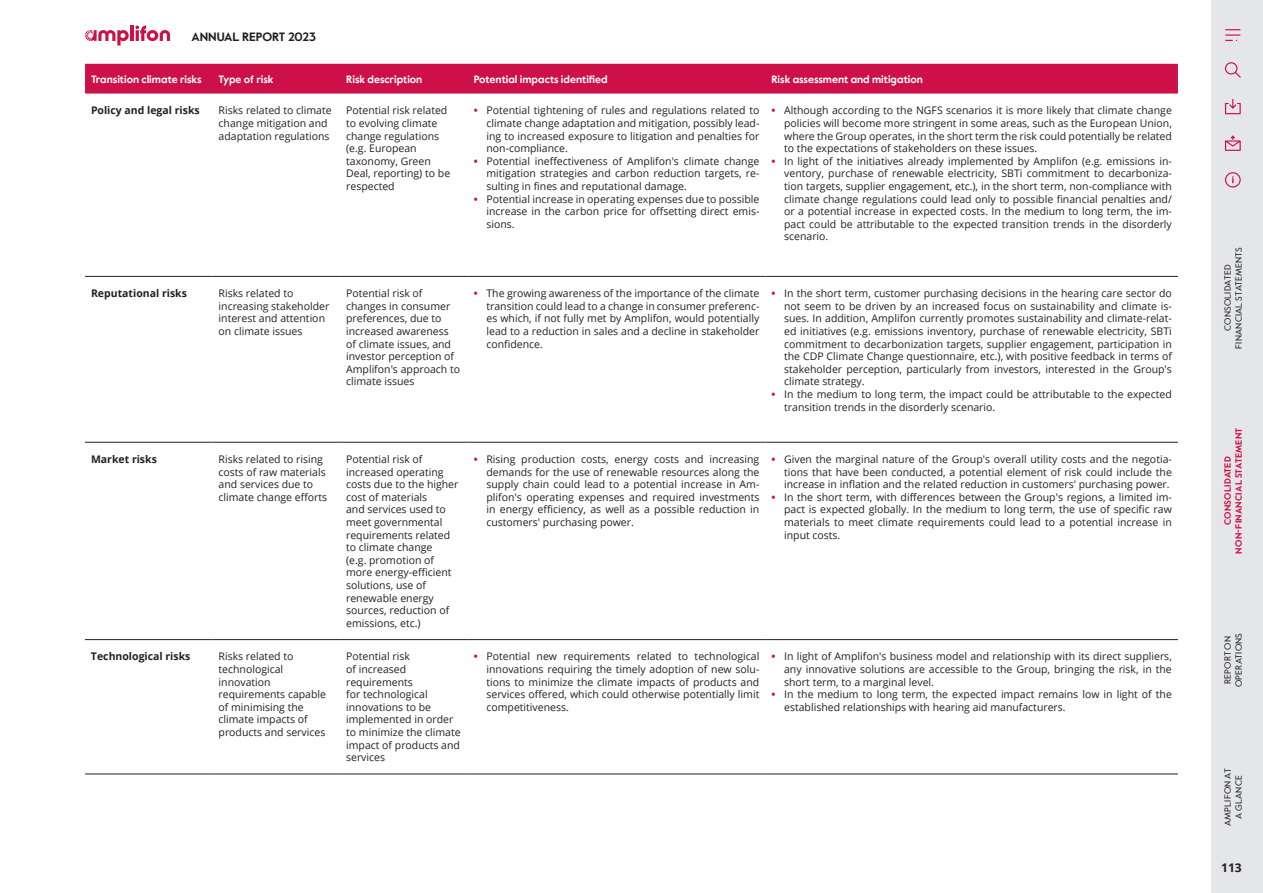
<style>
.page{position:relative;width:1263px;height:893px;background:#fff}
.page>*{position:absolute;margin:0;border:0;box-sizing:border-box;transform-origin:0 0}
.t1{font:700 12px "Value Sans Pro";color:#231f20}
.t2{font:700 12px "Open Sans";color:#231f20}
.t3{font:10.5px/12.6px "Open Sans";color:#231f20;text-align:justify}
.t4{font:700 10.5px "Value Sans Pro";color:#fff}
.t5{font:700 10.5px "Open Sans";color:#231f20}
.t6{font:9px/10.8px "Value Sans Pro";letter-spacing:.025em;color:#231f20;text-align:center}
.t7{font:700 9px/10.8px "Value Sans Pro";letter-spacing:.02em;color:#cd1048;text-align:center}
.s1{font-weight:700;color:#cd1048}
</style>
<div class="page">
<div style="left:85px;top:64px;width:1093px;height:30px;background:#cd1048"></div>
<hr style="left:85px;top:276px;width:128px;height:1px;background:#231f20">
<hr style="left:213px;top:276px;width:127px;height:1px;background:#231f20">
<hr style="left:340px;top:276px;width:128px;height:1px;background:#231f20">
<hr style="left:468px;top:276px;width:297px;height:1px;background:#231f20">
<hr style="left:765px;top:276px;width:413px;height:1px;background:#231f20">
<hr style="left:85px;top:442px;width:128px;height:1px;background:#231f20">
<hr style="left:213px;top:442px;width:127px;height:1px;background:#231f20">
<hr style="left:340px;top:442px;width:128px;height:1px;background:#231f20">
<hr style="left:468px;top:442px;width:297px;height:1px;background:#231f20">
<hr style="left:765px;top:442px;width:413px;height:1px;background:#231f20">
<hr style="left:85px;top:639px;width:128px;height:1px;background:#231f20">
<hr style="left:213px;top:639px;width:127px;height:1px;background:#231f20">
<hr style="left:340px;top:639px;width:128px;height:1px;background:#231f20">
<hr style="left:468px;top:639px;width:297px;height:1px;background:#231f20">
<hr style="left:765px;top:639px;width:413px;height:1px;background:#231f20">
<hr style="left:85px;top:774px;width:128px;height:1px;background:#231f20">
<hr style="left:213px;top:774px;width:127px;height:1px;background:#231f20">
<hr style="left:340px;top:774px;width:128px;height:1px;background:#231f20">
<hr style="left:468px;top:774px;width:297px;height:1px;background:#231f20">
<hr style="left:765px;top:774px;width:413px;height:1px;background:#231f20">
<div style="left:1212px;top:0;width:51px;height:893px;background:#e5e6e9"></div>
<hr style="left:130px;top:26px;width:4px;height:15px;background:#cd1048">
<svg style="left:135px;top:26px;width:35px;height:15px"></svg>
<svg style="left:85px;top:30px;width:44px;height:16px"></svg>
<svg style="left:1225px;top:99px;width:16px;height:15px"></svg>
<svg style="left:1225px;top:62px;width:16px;height:16px"></svg>
<svg style="left:1225px;top:29px;width:15px;height:12px"></svg>
<svg style="left:1225px;top:136px;width:16px;height:15px"></svg>
<svg style="left:1225px;top:172px;width:16px;height:16px"></svg>
<p class="t1" style="left:191px;top:30px;width:126px">ANNUAL REPORT 2023</p>
<p class="t4" style="left:91px;top:73px;width:112px">Transition climate risks</p>
<p class="t4" style="left:219px;top:73px;width:56px">Type of risk</p>
<p class="t4" style="left:346px;top:73px;width:78px">Risk description</p>
<p class="t4" style="left:474px;top:73px;width:136px">Potential impacts identified</p>
<p class="t4" style="left:771px;top:73px;width:153px">Risk assessment and mitigation</p>
<p class="t5" style="left:91px;top:103px;width:110px">Policy and legal risks</p>
<p class="t3" style="left:219px;top:104px;width:115px;text-align:left">Risks related to climate change mitigation and adaptation regulations</p>
<p class="t3" style="left:346px;top:104px;width:106px;text-align:left">Potential risk related to evolving climate change regulations (e.g. European taxonomy, Green<br>Deal, reporting) to be respected</p>
<p class="t3" style="left:486px;top:104px;width:274px;text-indent:-13px"><span class="s1">•</span> Potential tightening of rules and regulations related to climate change adaptation and mitigation, possibly lead&shy;ing to increased exposure to litigation and penalties for non-compliance.</p>
<p class="t3" style="left:784px;top:104px;width:389px;text-indent:-13px"><span class="s1">•</span> Although according to the NGFS scenarios it is more likely that climate change policies will become more stringent in some areas, such as the European Union, where the Group operates, in the short term the risk could potentially be related to the expectations of stakeholders on these issues.</p>
<p class="t3" style="left:784px;top:154px;width:389px;text-indent:-13px"><span class="s1">•</span> In light of the initiatives already implemented by Amplifon (e.g. emissions in&shy;ventory, purchase of renewable electricity, SBTi commitment to decarboniza&shy;tion targets, supplier engagement, etc.), in the short term, non-compliance with climate change regulations could lead only to possible financial penalties and/ or a potential increase in expected costs. In the medium to long term, the im&shy;pact could be attributable to the expected transition trends in the disorderly scenario.</p>
<p class="t3" style="left:486px;top:154px;width:274px;text-indent:-13px"><span class="s1">•</span> Potential ineffectiveness of Amplifon's climate change mitigation strategies and carbon reduction targets, re&shy;sulting in fines and reputational damage.</p>
<p class="t3" style="left:486px;top:192px;width:274px;text-indent:-13px"><span class="s1">•</span> Potential increase in operating expenses due to possible increase in the carbon price for offsetting direct emis&shy;sions.</p>
<p class="t5" style="left:91px;top:286px;width:97px">Reputational risks</p>
<p class="t3" style="left:219px;top:287px;width:112px;text-align:left">Risks related to increasing stakeholder interest and attention on climate issues</p>
<p class="t3" style="left:346px;top:287px;width:115px;text-align:left">Potential risk of changes in consumer preferences, due to increased awareness of climate issues, and investor perception of<br>Amplifon's approach to climate issues</p>
<p class="t3" style="left:486px;top:287px;width:274px;text-indent:-13px"><span class="s1">•</span> The growing awareness of the importance of the climate transition could lead to a change in consumer preferenc&shy;es which, if not fully met by Amplifon, would potentially lead to a reduction in sales and a decline in stakeholder confidence.</p>
<p class="t3" style="left:784px;top:287px;width:389px;text-indent:-13px"><span class="s1">•</span> In the short term, customer purchasing decisions in the hearing care sector do not seem to be driven by an increased focus on sustainability and climate is&shy;sues. In addition, Amplifon currently promotes sustainability and climate-relat&shy;ed initiatives (e.g. emissions inventory, purchase of renewable electricity, SBTi commitment to decarbonization targets, supplier engagement, participation in the CDP Climate Change questionnaire, etc.), with positive feedback in terms of stakeholder perception, particularly from investors, interested in the Group's climate strategy.</p>
<p class="t3" style="left:784px;top:388px;width:389px;text-indent:-13px"><span class="s1">•</span> In the medium to long term, the impact could be attributable to the expected transition trends in the disorderly scenario.</p>
<p class="t5" style="left:91px;top:452px;width:67px">Market risks</p>
<p class="t3" style="left:219px;top:453px;width:110px;text-align:left">Risks related to rising costs of raw materials and services due to climate change efforts</p>
<p class="t3" style="left:346px;top:453px;width:114px;text-align:left">Potential risk of increased operating costs due to the higher cost of materials<br>and services used to meet governmental requirements related to climate change<br>(e.g. promotion of more energy-efficient solutions, use of renewable energy sources, reduction of emissions, etc.)</p>
<p class="t3" style="left:486px;top:453px;width:274px;text-indent:-13px"><span class="s1">•</span> Rising production costs, energy costs and increasing demands for the use of renewable resources along the supply chain could lead to a potential increase in Am&shy;plifon's operating expenses and required investments in energy efficiency, as well as a possible reduction in customers' purchasing power.</p>
<p class="t3" style="left:784px;top:453px;width:389px;text-indent:-13px"><span class="s1">•</span> Given the marginal nature of the Group's overall utility costs and the negotia&shy;tions that have been conducted, a potential element of risk could include the increase in inflation and the related reduction in customers' purchasing power.</p>
<p class="t3" style="left:784px;top:490px;width:389px;text-indent:-13px"><span class="s1">•</span> In the short term, with differences between the Group's regions, a limited im&shy;pact is expected globally. In the medium to long term, the use of specific raw materials to meet climate requirements could lead to a potential increase in input costs.</p>
<p class="t5" style="left:91px;top:649px;width:101px">Technological risks</p>
<p class="t3" style="left:219px;top:650px;width:109px;text-align:left">Risks related to technological innovation requirements capable of minimising the climate impacts of products and services</p>
<p class="t3" style="left:346px;top:650px;width:116px;text-align:left">Potential risk<br>of increased requirements<br>for technological innovations to be implemented in order to minimize the climate impact of products and services</p>
<p class="t3" style="left:486px;top:650px;width:274px;text-indent:-13px"><span class="s1">•</span> Potential new requirements related to technological innovations requiring the timely adoption of new solu&shy;tions to minimize the climate impacts of products and services offered, which could otherwise potentially limit competitiveness.</p>
<p class="t3" style="left:784px;top:650px;width:389px;text-indent:-13px"><span class="s1">•</span> In light of Amplifon's business model and relationship with its direct suppliers, any innovative solutions are accessible to the Group, bringing the risk, in the short term, to a marginal level.</p>
<p class="t3" style="left:784px;top:688px;width:389px;text-indent:-13px"><span class="s1">•</span> In the medium to long term, the expected impact remains low in light of the established relationships with hearing aid manufacturers.</p>
<p class="t6" style="left:1222px;top:348px;width:103px;rotate:-90deg">CONSOLIDATED<br>FINANCIAL STATEMENTS</p>
<p class="t7" style="left:1223px;top:554px;width:127px;rotate:-90deg">CONSOLIDATED<br>NON-FINANCIAL STATEMENT</p>
<p class="t6" style="left:1222px;top:687px;width:56px;rotate:-90deg">REPORT ON<br>OPERATIONS</p>
<p class="t6" style="left:1222px;top:826px;width:60px;rotate:-90deg">AMPLIFON AT<br>A GLANCE</p>
<p class="t2" style="left:1221px;top:859px;width:22px">113</p>
</div>
